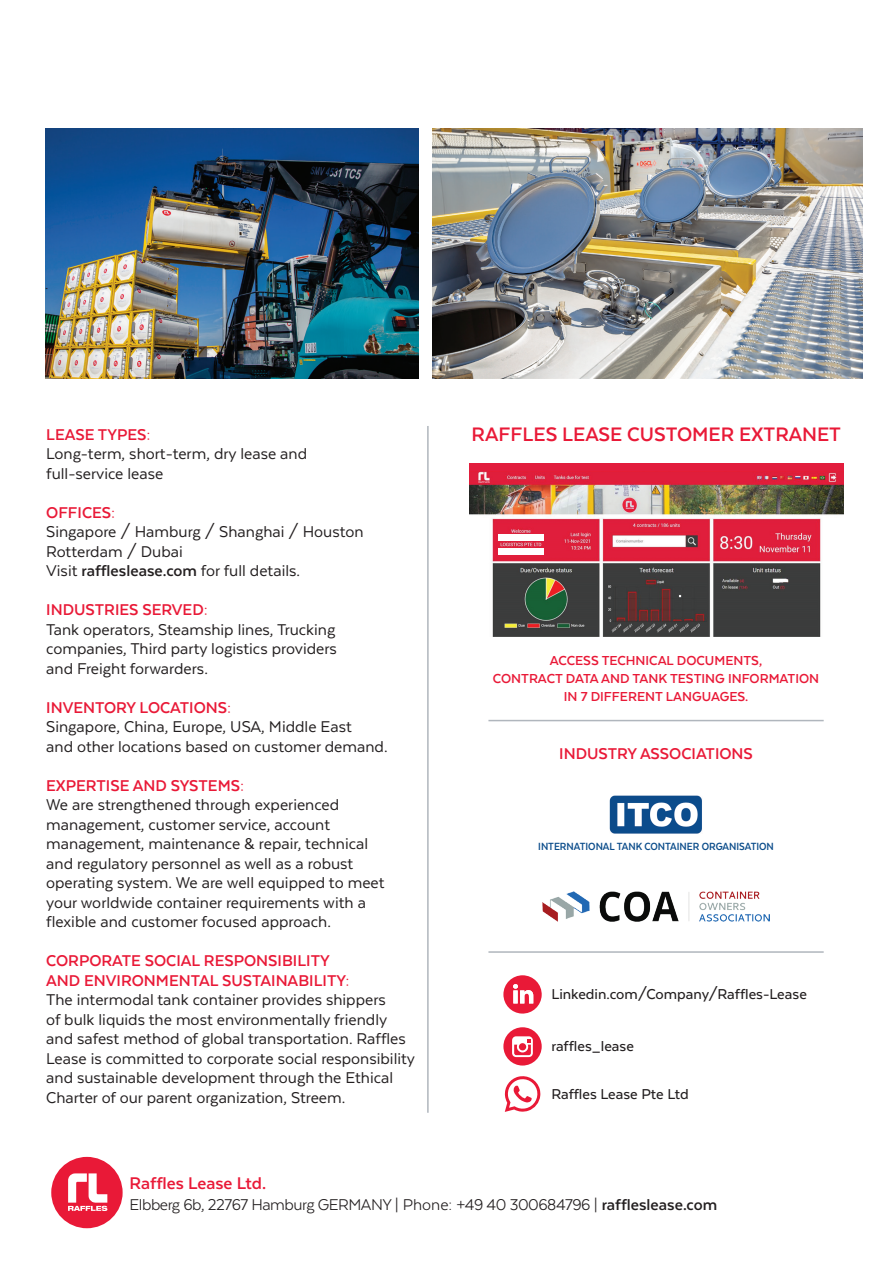
<style>
.page{position:relative;width:893px;height:1263px;background:#fff}
.page>*{position:absolute;margin:0;border:0;box-sizing:border-box;transform-origin:0 0}
.t1{font:700 22.5px "Texta";color:#e91937}
.t2{font:700 19.5px "Texta";color:#e91937}
.t3{font:18px/19.5px "Texta";color:#231f20}
.t4{font:700 18px/19.5px "Texta";color:#e91937}
.t5{font:18px "Texta";letter-spacing:-.025em;color:#231f20}
.t6{font:500 16.5px "Texta";color:#231f20}
.t7{font:700 15px/18px "Texta";color:#e91937;text-align:center}
.t8{font:700 12px "Texta Narrow";color:#0c4d8b}
.s1{font-weight:700}
</style>
<div class="page">
<div style="left:51px;top:1157px;width:72px;height:71px;background:#e91937;border-radius:50%"></div>
<svg style="left:68px;top:1173px;width:39px;height:38px"></svg>
<img style="left:543px;top:891px;width:226px;height:31px">
<img style="left:609px;top:796px;width:93px;height:37px">
<hr style="left:488px;top:720px;width:336px;height:1px;background:#b0b6bd">
<hr style="left:488px;top:951px;width:336px;height:2px;background:#b0b6bd">
<img style="left:45px;top:128px;width:374px;height:250px">
<img style="left:432px;top:128px;width:430px;height:250px">
<img style="left:469px;top:471px;width:374px;height:165px">
<div style="left:498px;top:548px;width:46px;height:7px;background:#fff"></div>
<div style="left:498px;top:534px;width:46px;height:7px;background:#fff"></div>
<div style="left:469px;top:464px;width:374px;height:7px;background:#e21d3d"></div>
<hr style="left:427px;top:426px;width:2px;height:687px;background:#b0b6bd">
<svg style="left:503px;top:975px;width:39px;height:39px"></svg>
<svg style="left:503px;top:1027px;width:39px;height:38px"></svg>
<svg style="left:504px;top:1076px;width:36px;height:36px"></svg>
<p class="t4" style="left:46px;top:424px;width:106px">LEASE TYPES:</p>
<p class="t3" style="left:46px;top:444px;width:262px">Long-term, short-term, dry lease and full-service lease</p>
<p class="t4" style="left:46px;top:502px;width:70px">OFFICES:</p>
<p class="t3" style="left:46px;top:522px;width:319px">Singapore / Hamburg / Shanghai / Houston<br>Rotterdam / Dubai<br>Visit <span class="s1">raffleslease.com</span> for full details.</p>
<p class="t4" style="left:46px;top:600px;width:163px">INDUSTRIES SERVED:</p>
<p class="t3" style="left:46px;top:619px;width:292px;text-align:justify">Tank operators, Steamship lines, Trucking companies, Third party logistics providers and Freight forwarders.</p>
<p class="t4" style="left:46px;top:697px;width:187px">INVENTORY LOCATIONS:</p>
<p class="t3" style="left:46px;top:717px;width:343px">Singapore, China, Europe, USA, Middle East<br>and other locations based on customer demand.</p>
<p class="t4" style="left:46px;top:775px;width:199px">EXPERTISE AND SYSTEMS:</p>
<p class="t3" style="left:46px;top:795px;width:340px">We are strengthened through experienced management, customer service, account management, maintenance &amp; repair, technical and regulatory personnel as well as a robust operating system. We are well equipped to meet your worldwide container requirements with a flexible and customer focused approach.</p>
<p class="t4" style="left:46px;top:951px;width:305px">CORPORATE SOCIAL RESPONSIBILITY<br>AND ENVIRONMENTAL SUSTAINABILITY:</p>
<p class="t3" style="left:46px;top:990px;width:370px">The intermodal tank container provides shippers<br>of bulk liquids the most environmentally friendly and safest method of global transportation. Raffles Lease is committed to corporate social responsibility and sustainable development through the Ethical Charter of our parent organization, Streem.</p>
<p class="t1" style="left:472px;top:423px;width:371px">RAFFLES LEASE CUSTOMER EXTRANET</p>
<p class="t7" style="left:493px;top:651px;width:328px">ACCESS TECHNICAL DOCUMENTS,<br>CONTRACT DATA AND TANK TESTING INFORMATION<br>IN 7 DIFFERENT LANGUAGES.</p>
<p class="t4" style="left:559px;top:743px;width:195px">INDUSTRY ASSOCIATIONS</p>
<p class="t8" style="left:538px;top:840px;width:237px">INTERNATIONAL TANK CONTAINER ORGANISATION</p>
<p class="t6" style="left:551px;top:986px;width:257px">Linkedin.com/Company/Raffles-Lease</p>
<p class="t6" style="left:551px;top:1038px;width:84px">raffles_lease</p>
<p class="t6" style="left:551px;top:1085px;width:139px">Raffles Lease Pte Ltd</p>
<p class="t2" style="left:130px;top:1173px;width:138px">Raffles Lease Ltd.</p>
<p class="t5" style="left:130px;top:1195px;width:589px">Elbberg 6b, 22767 Hamburg GERMANY | Phone: +49 40 300684796 | <span class="s1">raffleslease.com</span></p>
</div>
